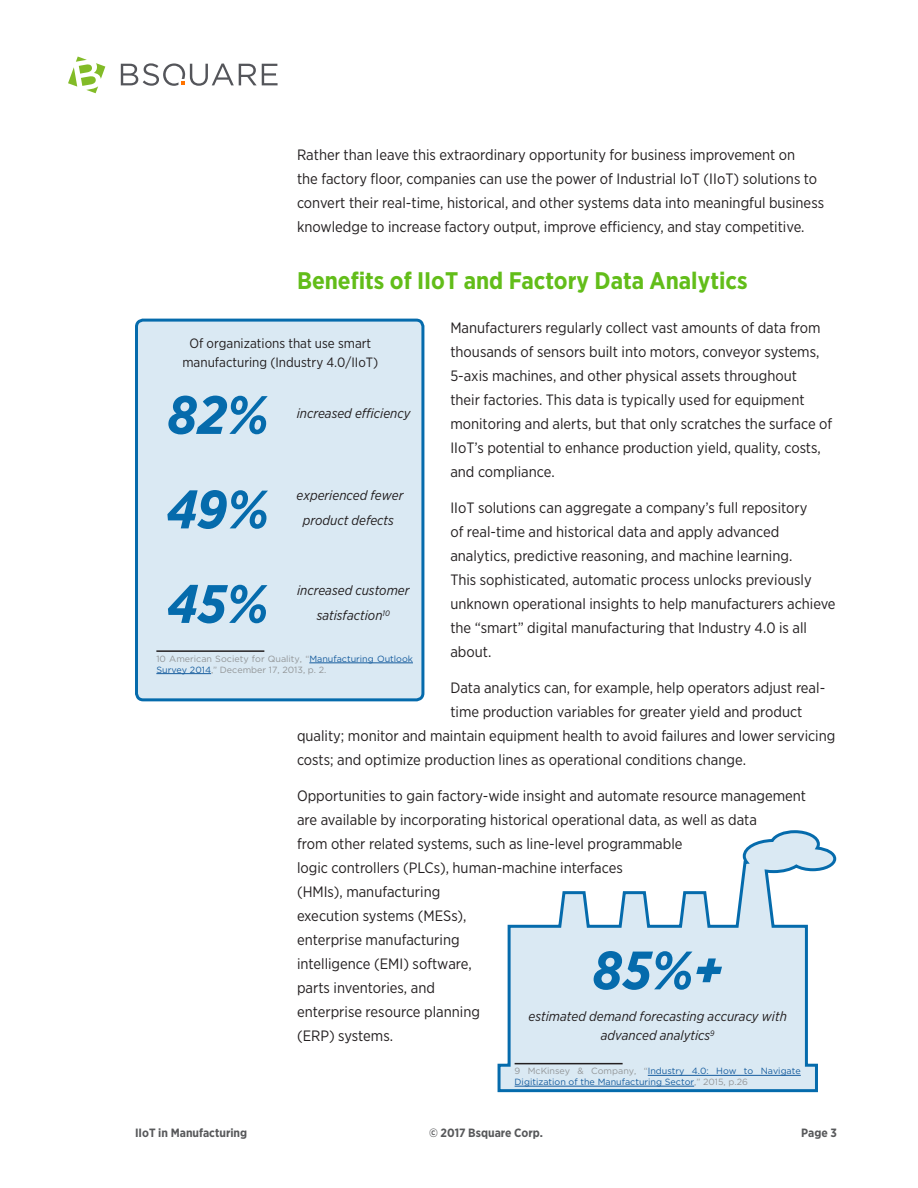
<style>
.page{position:relative;width:918px;height:1188px;background:#fff}
.page>*{position:absolute;margin:0;border:0;box-sizing:border-box;transform-origin:0 0}
.Box_copy{font:italic 700 54px "Gotham Narrow";color:#056bac}
.Heading_2{font:700 24px "Gotham Narrow";color:#62bd19}
.t1{font:15px/24px "Gotham Narrow";color:#231f20}
.Box_copy_2{font:italic 13.5px/19.5px "Gotham Narrow";color:#231f20;text-align:center}
.Box_header_2{font:13.5px/19.5px "Gotham Narrow";color:#231f20;text-align:center}
.Box_header_2-2{font:italic 13.5px "Gotham Narrow";color:#231f20}
.t2{font:700 12px "Gotham Narrow";color:#57585a}
.Fine_print{font:9px/10.8px "Gotham";color:#175d9e}
.Fine_print-2{font:9px/10.8px "Gotham";color:#939698}
.s1{color:#175d9e}
.s2{color:#939698}
</style>
<div class="page">
<svg style="left:121px;top:63px;width:157px;height:23px"></svg>
<svg style="left:68px;top:57px;width:37px;height:36px"></svg>
<svg style="left:497px;top:830px;width:340px;height:263px"></svg>
<hr style="left:515px;top:1063px;width:108px;height:1px;background:#231f20">
<hr style="left:648px;top:1075px;width:153px;height:1px;background:#175d9e">
<hr style="left:515px;top:1086px;width:179px;height:1px;background:#175d9e">
<div style="left:136px;top:320px;width:287px;height:380px;background:#dae9f3;border-radius:7px"></div>
<div style="left:135px;top:319px;width:289px;height:382px;border:3px solid #056bac;border-radius:7px"></div>
<hr style="left:156px;top:650px;width:108px;height:2px;background:#231f20">
<hr style="left:309px;top:663px;width:104px;height:1px;background:#175d9e">
<hr style="left:156px;top:673px;width:55px;height:1px;background:#175d9e">
<p class="t1" style="left:297px;top:143px;width:529px">Rather than leave this extraordinary opportunity for business improvement on<br>the factory floor, companies can use the power of Industrial IoT (IIoT) solutions to convert their real-time, historical, and other systems data into meaningful business knowledge to increase factory output, improve efficiency, and stay competitive.</p>
<p class="Heading_2" style="left:297px;top:265px;width:452px">Benefits of IIoT and Factory Data Analytics</p>
<p class="t1" style="left:450px;top:316px;width:384px">Manufacturers regularly collect vast amounts of data from thousands of sensors built into motors, conveyor systems, 5-axis machines, and other physical assets throughout<br>their factories. This data is typically used for equipment monitoring and alerts, but that only scratches the surface of IIoT’s potential to enhance production yield, quality, costs, and compliance.</p>
<p class="t1" style="left:450px;top:496px;width:387px">IIoT solutions can aggregate a company’s full repository<br>of real-time and historical data and apply advanced analytics, predictive reasoning, and machine learning.<br>This sophisticated, automatic process unlocks previously unknown operational insights to help manufacturers achieve the “smart” digital manufacturing that Industry 4.0 is all about.</p>
<p class="t1" style="left:450px;top:676px;width:376px">Data analytics can, for example, help operators adjust real-</p>
<p class="t1" style="left:450px;top:700px;width:354px">time production variables for greater yield and product</p>
<p class="t1" style="left:297px;top:724px;width:540px">quality; monitor and maintain equipment health to avoid failures and lower servicing</p>
<p class="t1" style="left:297px;top:748px;width:451px">costs; and optimize production lines as operational conditions change.</p>
<p class="t1" style="left:297px;top:784px;width:511px">Opportunities to gain factory-wide insight and automate resource management are available by incorporating historical operational data, as well as data<br>from other related systems, such as line-level programmable<br>logic controllers (PLCs), human-machine interfaces<br>(HMIs), manufacturing<br>execution systems (MESs),<br>enterprise manufacturing<br>intelligence (EMI) software,<br>parts inventories, and<br>enterprise resource planning<br>(ERP) systems.</p>
<p class="Box_header_2" style="left:182px;top:333px;width:197px">Of organizations that use smart manufacturing (Industry 4.0/IIoT)</p>
<p class="Box_copy" style="left:167px;top:380px;width:103px">82%</p>
<p class="Box_header_2-2" style="left:297px;top:405px;width:115px">increased efficiency</p>
<p class="Box_header_2-2" style="left:297px;top:487px;width:108px">experienced fewer</p>
<p class="Box_copy_2" style="left:303px;top:510px;width:93px">product defects</p>
<p class="Box_copy" style="left:167px;top:475px;width:103px">49%</p>
<p class="Box_copy" style="left:167px;top:569px;width:102px">45%</p>
<p class="Box_copy_2" style="left:297px;top:580px;width:114px">increased customer</p>
<p class="Box_copy_2" style="left:317px;top:605px;width:75px">satisfaction<sup>10</sup></p>
<p class="Fine_print-2" style="left:156px;top:653px;width:258px">10 American Society for Quality, “<span class="s1">Manufacturing Outlook<br>Survey 2014</span>,” December 17, 2013, p. 2.</p>
<p class="Box_copy" style="left:592px;top:936px;width:132px">85%+</p>
<p class="Box_copy_2" style="left:529px;top:1006px;width:260px">estimated demand forecasting accuracy with advanced analytics<sup>9</sup></p>
<p class="Fine_print" style="left:515px;top:1066px;width:288px"><span class="s2">9 McKinsey &amp; Company, “</span>Industry 4.0: How to Navigate<br>Digitization of the Manufacturing Sector<span class="s2">,” 2015, p.26</span></p>
<p class="t2" style="left:135px;top:1125px;width:114px">IIoT in Manufacturing</p>
<p class="t2" style="left:429px;top:1125px;width:115px">© 2017 Bsquare Corp.</p>
<p class="t2" style="left:801px;top:1125px;width:37px">Page 3</p>
</div>
